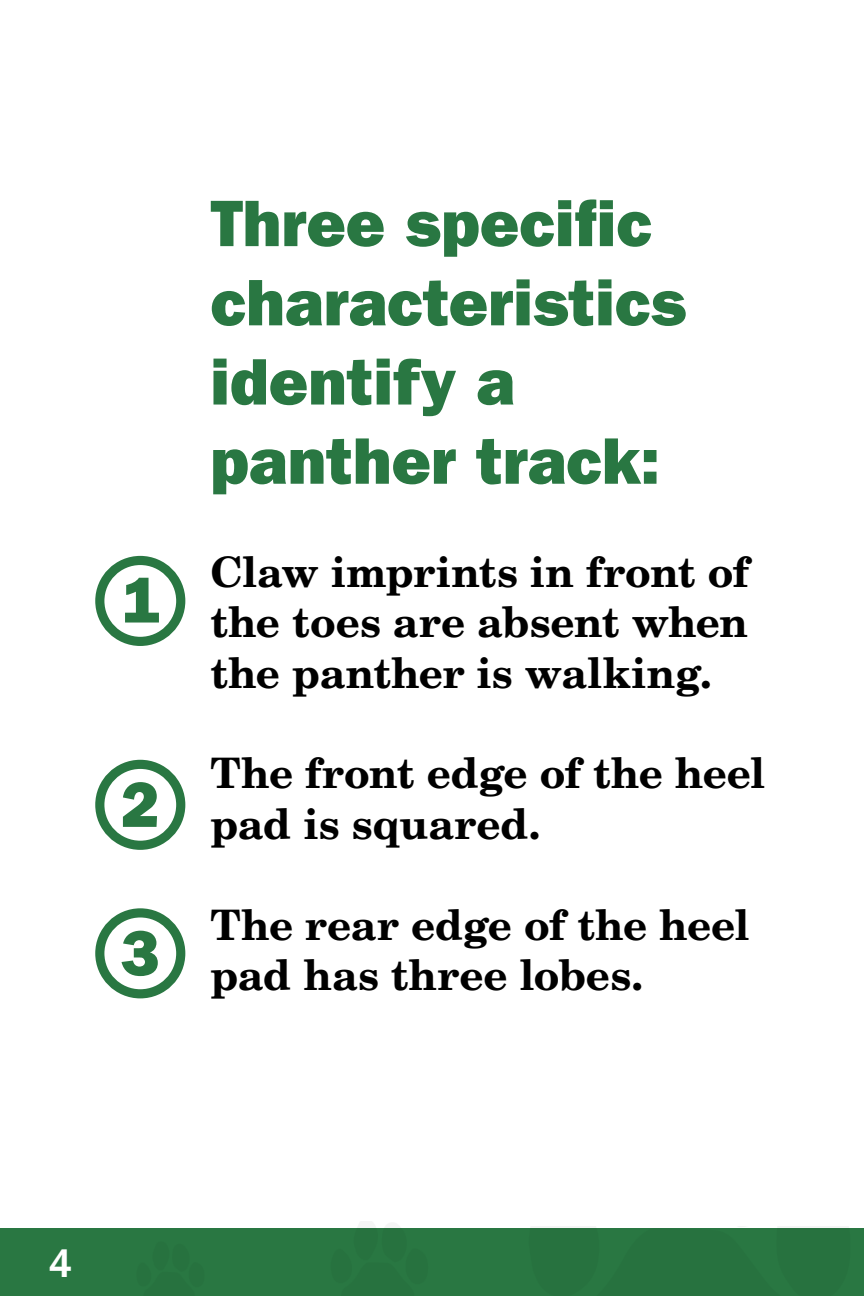
<style>
.page{position:relative;width:864px;height:1296px;background:#fff}
.page>*{position:absolute;margin:0;border:0;box-sizing:border-box;transform-origin:0 0}
.t1{font:66px/79.2px "ITC Franklin Gothic Std Hvy";color:#297742}
.t2{font:64.5px "ITC Franklin Gothic Std Hvy";color:#297742}
.t3{font:700 42px/50.4px "New Century Schlbk LT Std";letter-spacing:-.005em;color:#000}
.t4{font:500 40.8px "ITC Franklin Gothic Std";color:#fff}
</style>
<div class="page">
<div style="left:0;top:1228px;width:864px;height:68px;background:#297742"></div>
<div style="left:95px;top:556px;width:90px;height:90px;border:9px solid #297742;border-radius:50%"></div>
<div style="left:95px;top:760px;width:90px;height:90px;border:9px solid #297742;border-radius:50%"></div>
<div style="left:95px;top:908px;width:90px;height:90px;border:9px solid #297742;border-radius:50%"></div>
<p class="t2" style="left:123px;top:562px;width:40px">1</p>
<p class="t2" style="left:121px;top:767px;width:40px">2</p>
<p class="t2" style="left:121px;top:915px;width:40px">3</p>
<p class="t1" style="left:210px;top:184px;width:477px">Three specific characteristics identify a panther track:</p>
<p class="t3" style="left:210px;top:546px;width:540px;text-align:justify">Claw imprints in front of the toes are absent when the panther is walking.</p>
<p class="t3" style="left:210px;top:748px;width:556px">The front edge of the heel pad is squared.</p>
<p class="t3" style="left:210px;top:899px;width:541px">The rear edge of the heel pad has three lobes.</p>
<p class="t4" style="left:49px;top:1241px;width:25px">4</p>
</div>
